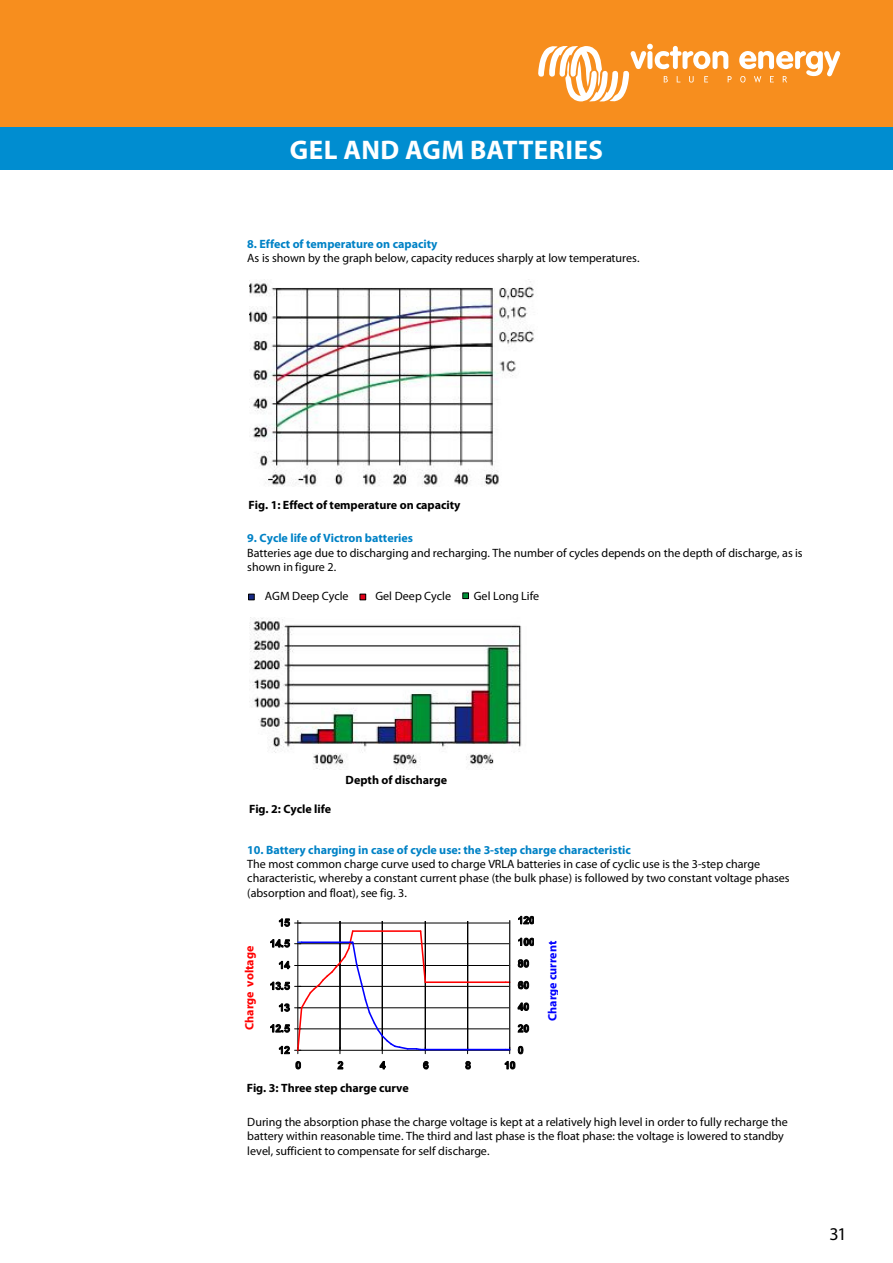
<style>
.page{position:relative;width:893px;height:1263px;background:#fff}
.page>*{position:absolute;margin:0;border:0;box-sizing:border-box;transform-origin:0 0}
.t1{font:700 27px "Myriad Pro";letter-spacing:.015em;color:#fff}
.t2{font:18px "Myriad Pro";color:#000}
.t3{font:12px/14.4px "Myriad Pro";color:#000}
.t4{font:700 12px "Myriad Pro";letter-spacing:-.005em;color:#0082c6}
.t5{font:700 12px "Myriad Pro";letter-spacing:-.005em;color:#000}
.t6{font:700 12px "Myriad Pro";letter-spacing:-.005em;color:#f00}
.t7{font:700 12px "Myriad Pro";letter-spacing:-.005em;color:#00f}
</style>
<div class="page">
<div style="left:0;top:0;width:893px;height:128px;background:#f78e1e"></div>
<div style="left:0;top:128px;width:893px;height:42px;background:#008dd0"></div>
<svg style="left:538px;top:43px;width:194px;height:59px"></svg>
<svg style="left:739px;top:51px;width:101px;height:32px"></svg>
<img style="left:250px;top:281px;width:285px;height:206px">
<img style="left:250px;top:618px;width:272px;height:151px">
<hr style="left:298px;top:1028px;width:212px;height:1px;background:#000">
<hr style="left:298px;top:1007px;width:212px;height:1px;background:#000">
<hr style="left:298px;top:986px;width:212px;height:1px;background:#000">
<hr style="left:298px;top:965px;width:212px;height:1px;background:#000">
<hr style="left:298px;top:943px;width:212px;height:1px;background:#000">
<hr style="left:298px;top:923px;width:212px;height:1px;background:#000">
<hr style="left:467px;top:921px;width:1px;height:129px;background:#000">
<hr style="left:298px;top:1050px;width:212px;height:1px;background:#000">
<hr style="left:425px;top:981px;width:81px;height:2px;background:#f00">
<hr style="left:509px;top:920px;width:1px;height:130px;background:#000">
<hr style="left:421px;top:1049px;width:85px;height:1px;background:#00f">
<svg style="left:506px;top:1048px;width:4px;height:6px"></svg>
<svg style="left:270px;top:919px;width:157px;height:135px"></svg>
<svg style="left:296px;top:1061px;width:5px;height:8px"></svg>
<svg style="left:338px;top:1061px;width:5px;height:8px"></svg>
<svg style="left:380px;top:1061px;width:5px;height:8px"></svg>
<svg style="left:423px;top:1061px;width:6px;height:8px"></svg>
<svg style="left:465px;top:1061px;width:6px;height:8px"></svg>
<svg style="left:505px;top:1061px;width:10px;height:8px"></svg>
<svg style="left:518px;top:1046px;width:5px;height:8px"></svg>
<svg style="left:518px;top:1024px;width:11px;height:8px"></svg>
<svg style="left:518px;top:1003px;width:11px;height:8px"></svg>
<svg style="left:518px;top:981px;width:11px;height:8px"></svg>
<svg style="left:518px;top:959px;width:11px;height:8px"></svg>
<svg style="left:518px;top:938px;width:16px;height:8px"></svg>
<svg style="left:518px;top:916px;width:16px;height:8px"></svg>
<div style="left:248px;top:594px;width:7px;height:6px;border:1px solid #000"></div>
<div style="left:359px;top:594px;width:7px;height:6px;border:1px solid #000"></div>
<div style="left:462px;top:592px;width:7px;height:7px;border:1px solid #000"></div>
<h1 class="t1" style="left:290px;top:132px;width:17px">gel</h1>
<h1 class="t1" style="left:343px;top:132px;width:82px">AND agm</h1>
<h1 class="t1" style="left:470px;top:132px;width:134px">BATTERIES</h1>
<p class="t4" style="left:247px;top:239px;width:192px">8. Effect of temperature on capacity</p>
<p class="t3" style="left:247px;top:252px;width:394px">As is shown by the graph below, capacity reduces sharply at low temperatures.</p>
<p class="t5" style="left:249px;top:500px;width:214px">Fig. 1: Effect of temperature on capacity</p>
<p class="t4" style="left:247px;top:534px;width:167px">9. Cycle life of Victron batteries</p>
<p class="t3" style="left:247px;top:547px;width:557px">Batteries age due to discharging and recharging. The number of cycles depends on the depth of discharge, as is shown in figure 2.</p>
<p class="t3" style="left:265px;top:590px;width:85px">AGM Deep Cycle</p>
<p class="t3" style="left:375px;top:590px;width:77px">Gel Deep Cycle</p>
<p class="t3" style="left:474px;top:590px;width:67px">Gel Long Life</p>
<p class="t5" style="left:249px;top:804px;width:84px">Fig. 2: Cycle life</p>
<p class="t5" style="left:346px;top:775px;width:103px">Depth of discharge</p>
<p class="t4" style="left:247px;top:845px;width:385px">10. Battery charging in case of cycle use: the 3-step charge characteristic</p>
<p class="t3" style="left:247px;top:858px;width:544px">The most common charge curve used to charge VRLA batteries in case of cyclic use is the 3-step charge characteristic, whereby a constant current phase (the bulk phase) is followed by two constant voltage phases (absorption and float), see fig. 3.</p>
<p class="t6" style="left:245px;top:1030px;width:86px;rotate:-90deg">Charge voltage</p>
<p class="t7" style="left:548px;top:1021px;width:81px;rotate:-90deg">Charge current</p>
<p class="t5" style="left:247px;top:1083px;width:164px">Fig. 3: Three step charge curve</p>
<p class="t3" style="left:247px;top:1116px;width:542px">During the absorption phase the charge voltage is kept at a relatively high level in order to fully recharge the battery within reasonable time. The third and last phase is the float phase: the voltage is lowered to standby level, sufficient to compensate for self discharge.</p>
<h2 class="t2" style="left:829px;top:1222px;width:19px">31</h2>
</div>
